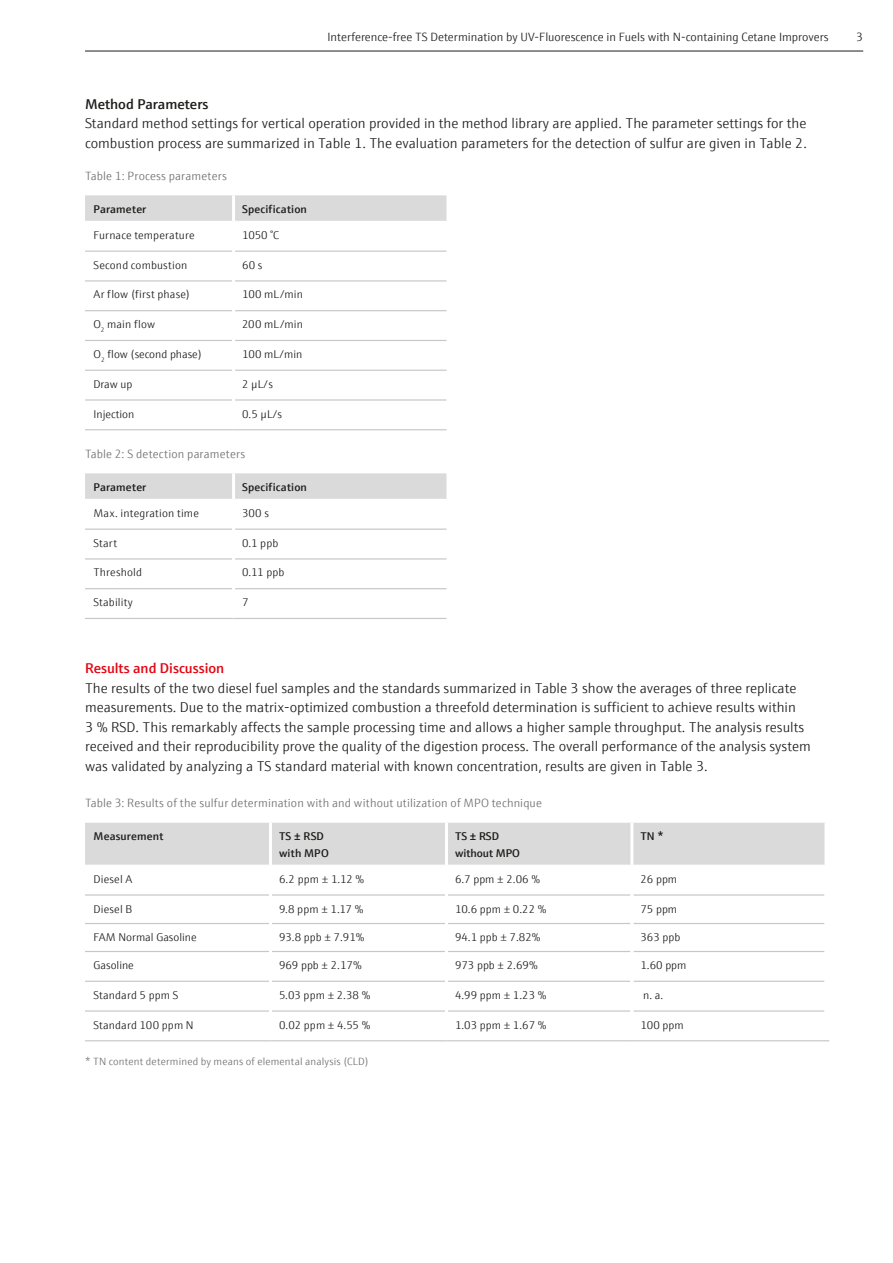
<style>
.page{position:relative;width:893px;height:1263px;background:#fff}
.page>*{position:absolute;margin:0;border:0;box-sizing:border-box;transform-origin:0 0}
.Innenseiten_Fließtex{font:300 14.25px/19.5px "E+H Sans";color:#1d1d1b}
.Innenseiten_Zwischen{font:600 14.25px "E+H Sans";color:#e30614}
.Innenseiten_Fließtex-2{font:600 14.25px "E+H Sans";color:#1d1d1b}
.Innenseiten_Bildunte{font:300 12px "E+H Sans";letter-spacing:.015em;color:#70706f}
.t1{font:300 12px "E+H Sans";color:#1d1d1b}
.Tabelle_Fliesstext_7{font:300 11.25px "E+H Sans";letter-spacing:.005em;color:#1d1d1b}
.Tabelle_Subheadline{font:600 11.25px "E+H Sans";letter-spacing:.015em;color:#1d1d1b}
.t2{font:300 10.5px "E+H Sans";letter-spacing:.015em;color:#70706f}
</style>
<div class="page">
<div style="left:85px;top:823px;width:739px;height:42px;background:#dadada"></div>
<hr style="left:85px;top:894px;width:184px;height:2px;background:#c7c7c6">
<hr style="left:272px;top:894px;width:173px;height:2px;background:#c7c7c6">
<hr style="left:448px;top:894px;width:182px;height:2px;background:#c7c7c6">
<hr style="left:633px;top:894px;width:191px;height:2px;background:#c7c7c6">
<hr style="left:85px;top:923px;width:184px;height:1px;background:#c7c7c6">
<hr style="left:272px;top:923px;width:173px;height:1px;background:#c7c7c6">
<hr style="left:448px;top:923px;width:182px;height:1px;background:#c7c7c6">
<hr style="left:633px;top:923px;width:191px;height:1px;background:#c7c7c6">
<hr style="left:85px;top:951px;width:184px;height:1px;background:#c7c7c6">
<hr style="left:272px;top:951px;width:173px;height:1px;background:#c7c7c6">
<hr style="left:448px;top:951px;width:182px;height:1px;background:#c7c7c6">
<hr style="left:633px;top:951px;width:191px;height:1px;background:#c7c7c6">
<hr style="left:85px;top:981px;width:184px;height:1px;background:#c7c7c6">
<hr style="left:272px;top:981px;width:173px;height:1px;background:#c7c7c6">
<hr style="left:448px;top:981px;width:182px;height:1px;background:#c7c7c6">
<hr style="left:633px;top:981px;width:191px;height:1px;background:#c7c7c6">
<hr style="left:85px;top:1010px;width:184px;height:2px;background:#c7c7c6">
<hr style="left:272px;top:1010px;width:173px;height:2px;background:#c7c7c6">
<hr style="left:448px;top:1010px;width:182px;height:2px;background:#c7c7c6">
<hr style="left:633px;top:1010px;width:191px;height:2px;background:#c7c7c6">
<hr style="left:269px;top:823px;width:3px;height:42px;background:#fff">
<hr style="left:445px;top:823px;width:3px;height:42px;background:#fff">
<hr style="left:630px;top:823px;width:3px;height:42px;background:#fff">
<hr style="left:85px;top:1040px;width:185px;height:1px;background:#c7c7c6">
<hr style="left:270px;top:1040px;width:176px;height:1px;background:#c7c7c6">
<hr style="left:446px;top:1040px;width:186px;height:1px;background:#c7c7c6">
<hr style="left:632px;top:1040px;width:197px;height:1px;background:#c7c7c6">
<div style="left:85px;top:195px;width:361px;height:26px;background:#dadada"></div>
<hr style="left:85px;top:251px;width:147px;height:1px;background:#c7c7c6">
<hr style="left:235px;top:251px;width:211px;height:1px;background:#c7c7c6">
<hr style="left:85px;top:280px;width:147px;height:1px;background:#c7c7c6">
<hr style="left:235px;top:280px;width:211px;height:1px;background:#c7c7c6">
<hr style="left:85px;top:310px;width:147px;height:1px;background:#c7c7c6">
<hr style="left:235px;top:310px;width:211px;height:1px;background:#c7c7c6">
<hr style="left:85px;top:340px;width:147px;height:1px;background:#c7c7c6">
<hr style="left:235px;top:340px;width:211px;height:1px;background:#c7c7c6">
<hr style="left:85px;top:370px;width:147px;height:1px;background:#c7c7c6">
<hr style="left:235px;top:370px;width:211px;height:1px;background:#c7c7c6">
<hr style="left:85px;top:399px;width:147px;height:2px;background:#c7c7c6">
<hr style="left:235px;top:399px;width:211px;height:2px;background:#c7c7c6">
<hr style="left:232px;top:195px;width:3px;height:26px;background:#fff">
<hr style="left:85px;top:429px;width:149px;height:1px;background:#c7c7c6">
<hr style="left:234px;top:429px;width:212px;height:1px;background:#c7c7c6">
<div style="left:85px;top:473px;width:361px;height:26px;background:#dadada"></div>
<hr style="left:85px;top:529px;width:147px;height:1px;background:#c7c7c6">
<hr style="left:235px;top:529px;width:211px;height:1px;background:#c7c7c6">
<hr style="left:85px;top:558px;width:147px;height:1px;background:#c7c7c6">
<hr style="left:235px;top:558px;width:211px;height:1px;background:#c7c7c6">
<hr style="left:85px;top:588px;width:147px;height:1px;background:#c7c7c6">
<hr style="left:235px;top:588px;width:211px;height:1px;background:#c7c7c6">
<hr style="left:85px;top:618px;width:149px;height:1px;background:#c7c7c6">
<hr style="left:234px;top:618px;width:212px;height:1px;background:#c7c7c6">
<hr style="left:232px;top:473px;width:3px;height:26px;background:#fff">
<hr style="left:85px;top:51px;width:778px;height:1px;background:#1d1d1b">
<p class="t1" style="left:327px;top:29px;width:503px">Interference-free TS Determination by UV-Fluorescence in Fuels with N-containing Cetane Improvers</p>
<p class="t1" style="left:856px;top:29px;width:8px">3</p>
<p class="Innenseiten_Fließtex-2" style="left:85px;top:93px;width:125px">Method Parameters</p>
<p class="Innenseiten_Fließtex" style="left:85px;top:113px;width:723px">Standard method settings for vertical operation provided in the method library are applied. The parameter settings for the combustion process are summarized in Table 1. The evaluation parameters for the detection of sulfur are given in Table 2.</p>
<p class="Innenseiten_Bildunte" style="left:85px;top:167px;width:143px">Table 1: Process parameters</p>
<p class="Tabelle_Subheadline" style="left:94px;top:200px;width:54px">Parameter</p>
<p class="Tabelle_Subheadline" style="left:242px;top:200px;width:66px">Specification</p>
<p class="Tabelle_Fliesstext_7" style="left:94px;top:227px;width:103px">Furnace temperature</p>
<p class="Tabelle_Fliesstext_7" style="left:242px;top:227px;width:39px">1050 °C</p>
<p class="Tabelle_Fliesstext_7" style="left:94px;top:256px;width:95px">Second combustion</p>
<p class="Tabelle_Fliesstext_7" style="left:242px;top:256px;width:22px">60 s</p>
<p class="Tabelle_Fliesstext_7" style="left:94px;top:286px;width:98px">Ar flow (first phase)</p>
<p class="Tabelle_Fliesstext_7" style="left:242px;top:286px;width:62px">100 mL/min</p>
<p class="Tabelle_Fliesstext_7" style="left:94px;top:316px;width:63px">O<sub>2</sub> main flow</p>
<p class="Tabelle_Fliesstext_7" style="left:242px;top:316px;width:62px">200 mL/min</p>
<p class="Tabelle_Fliesstext_7" style="left:94px;top:346px;width:110px">O<sub>2</sub> flow (second phase)</p>
<p class="Tabelle_Fliesstext_7" style="left:242px;top:346px;width:62px">100 mL/min</p>
<p class="Tabelle_Fliesstext_7" style="left:94px;top:376px;width:40px">Draw up</p>
<p class="Tabelle_Fliesstext_7" style="left:242px;top:376px;width:32px">2 µL/s</p>
<p class="Tabelle_Fliesstext_7" style="left:94px;top:405px;width:42px">Injection</p>
<p class="Tabelle_Fliesstext_7" style="left:242px;top:405px;width:42px">0.5 µL/s</p>
<p class="Innenseiten_Bildunte" style="left:85px;top:445px;width:162px">Table 2: S detection parameters</p>
<p class="Tabelle_Subheadline" style="left:94px;top:478px;width:54px">Parameter</p>
<p class="Tabelle_Subheadline" style="left:242px;top:478px;width:66px">Specification</p>
<p class="Tabelle_Fliesstext_7" style="left:94px;top:505px;width:107px">Max. integration time</p>
<p class="Tabelle_Fliesstext_7" style="left:242px;top:505px;width:28px">300 s</p>
<p class="Tabelle_Fliesstext_7" style="left:94px;top:534px;width:25px">Start</p>
<p class="Tabelle_Fliesstext_7" style="left:242px;top:534px;width:38px">0.1 ppb</p>
<p class="Tabelle_Fliesstext_7" style="left:94px;top:564px;width:50px">Threshold</p>
<p class="Tabelle_Fliesstext_7" style="left:242px;top:564px;width:44px">0.11 ppb</p>
<p class="Tabelle_Fliesstext_7" style="left:94px;top:594px;width:41px">Stability</p>
<p class="Tabelle_Fliesstext_7" style="left:242px;top:594px;width:8px">7</p>
<p class="Innenseiten_Zwischen" style="left:85px;top:657px;width:141px">Results and Discussion</p>
<p class="Innenseiten_Fließtex" style="left:85px;top:677px;width:727px">The results of the two diesel fuel samples and the standards summarized in Table 3 show the averages of three replicate measurements. Due to the matrix-optimized combustion a threefold determination is sufficient to achieve results within<br>3 % RSD. This remarkably affects the sample processing time and allows a higher sample throughput. The analysis results received and their reproducibility prove the quality of the digestion process. The overall performance of the analysis system was validated by analyzing a TS standard material with known concentration, results are given in Table 3.</p>
<p class="Innenseiten_Bildunte" style="left:85px;top:794px;width:458px">Table 3: Results of the sulfur determination with and without utilization of MPO technique</p>
<p class="Tabelle_Subheadline" style="left:94px;top:828px;width:71px">Measurement</p>
<p class="Tabelle_Subheadline" style="left:279px;top:828px;width:46px">TS ± RSD</p>
<p class="Tabelle_Subheadline" style="left:279px;top:844px;width:51px">with MPO</p>
<p class="Tabelle_Subheadline" style="left:455px;top:828px;width:46px">TS ± RSD</p>
<p class="Tabelle_Subheadline" style="left:455px;top:844px;width:67px">without MPO</p>
<p class="Tabelle_Subheadline" style="left:640px;top:828px;width:25px">TN *</p>
<p class="Tabelle_Fliesstext_7" style="left:94px;top:871px;width:40px">Diesel A</p>
<p class="Tabelle_Fliesstext_7" style="left:279px;top:871px;width:87px">6.2 ppm ± 1.12 %</p>
<p class="Tabelle_Fliesstext_7" style="left:455px;top:871px;width:87px">6.7 ppm ± 2.06 %</p>
<p class="Tabelle_Fliesstext_7" style="left:640px;top:871px;width:38px">26 ppm</p>
<p class="Tabelle_Fliesstext_7" style="left:94px;top:900px;width:40px">Diesel B</p>
<p class="Tabelle_Fliesstext_7" style="left:279px;top:900px;width:86px">9.8 ppm ± 1.17 %</p>
<p class="Tabelle_Fliesstext_7" style="left:455px;top:900px;width:93px">10.6 ppm ± 0.22 %</p>
<p class="Tabelle_Fliesstext_7" style="left:640px;top:900px;width:38px">75 ppm</p>
<p class="Tabelle_Fliesstext_7" style="left:94px;top:929px;width:105px">FAM Normal Gasoline</p>
<p class="Tabelle_Fliesstext_7" style="left:279px;top:929px;width:87px">93.8 ppb ± 7.91%</p>
<p class="Tabelle_Fliesstext_7" style="left:455px;top:929px;width:87px">94.1 ppb ± 7.82%</p>
<p class="Tabelle_Fliesstext_7" style="left:640px;top:929px;width:41px">363 ppb</p>
<p class="Tabelle_Fliesstext_7" style="left:94px;top:957px;width:42px">Gasoline</p>
<p class="Tabelle_Fliesstext_7" style="left:279px;top:957px;width:84px">969 ppb ± 2.17%</p>
<p class="Tabelle_Fliesstext_7" style="left:455px;top:957px;width:84px">973 ppb ± 2.69%</p>
<p class="Tabelle_Fliesstext_7" style="left:640px;top:957px;width:48px">1.60 ppm</p>
<p class="Tabelle_Fliesstext_7" style="left:94px;top:987px;width:86px">Standard 5 ppm S</p>
<p class="Tabelle_Fliesstext_7" style="left:279px;top:987px;width:93px">5.03 ppm ± 2.38 %</p>
<p class="Tabelle_Fliesstext_7" style="left:455px;top:987px;width:93px">4.99 ppm ± 1.23 %</p>
<p class="Tabelle_Fliesstext_7" style="left:643px;top:987px;width:22px">n. a.</p>
<p class="Tabelle_Fliesstext_7" style="left:94px;top:1016px;width:102px">Standard 100 ppm N</p>
<p class="Tabelle_Fliesstext_7" style="left:279px;top:1016px;width:93px">0.02 ppm ± 4.55 %</p>
<p class="Tabelle_Fliesstext_7" style="left:455px;top:1016px;width:93px">1.03 ppm ± 1.67 %</p>
<p class="Tabelle_Fliesstext_7" style="left:640px;top:1016px;width:45px">100 ppm</p>
<p class="t2" style="left:85px;top:1054px;width:285px">* TN content determined by means of elemental analysis (CLD)</p>
</div>
